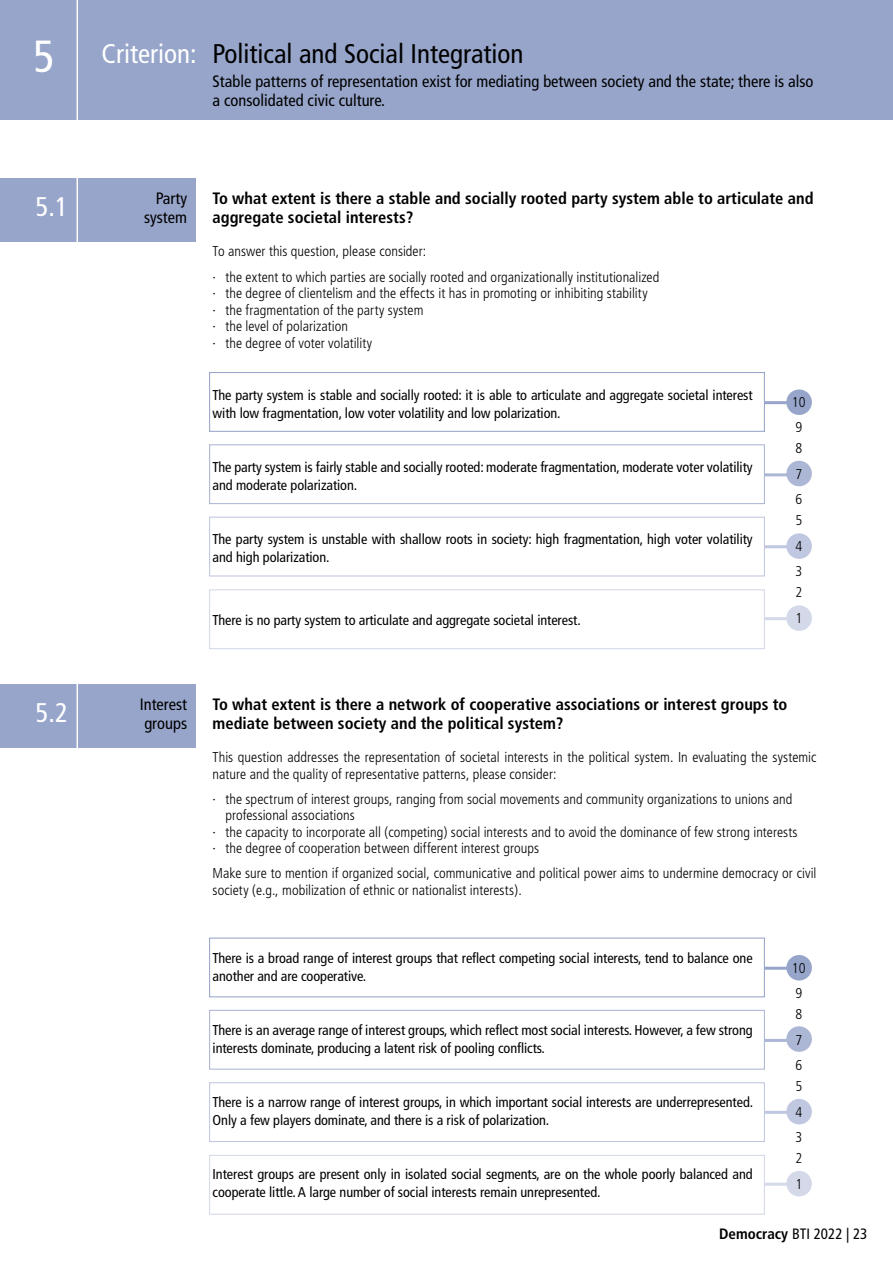
<style>
.page{position:relative;width:893px;height:1263px;background:#fff}
.page>*{position:absolute;margin:0;border:0;box-sizing:border-box;transform-origin:0 0}
.t1{font:condensed 45px "Frutiger";color:#fff}
.t2{font:condensed 27px "Frutiger";color:#000}
.t3{font:condensed 27px "Frutiger";color:#fff}
.t4{font:700 condensed 16.5px/19.5px "Frutiger";color:#000}
.t5{font:condensed 16.5px/19.5px "Frutiger";color:#000}
.t6{font:condensed 15px "Frutiger";color:#000}
.t7{font:condensed 14.25px/18px "Frutiger";letter-spacing:-.005em;color:#000}
.t8{font:300 condensed 14.25px/25.5px "Frutiger";letter-spacing:.005em;color:#000}
.s1{font-weight:700}
</style>
<div class="page">
<div style="left:0;top:0;width:893px;height:119px;background:#97a5ca"></div>
<div style="left:0;top:179px;width:196px;height:63px;background:#97a5ca"></div>
<div style="left:209px;top:372px;width:556px;height:60px;border:1px solid #97a5ca"></div>
<div style="left:209px;top:589px;width:556px;height:60px;border:1px solid #d4d9ea"></div>
<div style="left:209px;top:517px;width:556px;height:59px;border:1px solid #c0c7e0"></div>
<div style="left:209px;top:444px;width:556px;height:60px;border:1px solid #acb6d5"></div>
<hr style="left:765px;top:401px;width:31px;height:3px;background:#97a5ca">
<hr style="left:765px;top:617px;width:31px;height:3px;background:#d4d9ea">
<hr style="left:765px;top:545px;width:31px;height:3px;background:#c0c7e0">
<hr style="left:765px;top:473px;width:31px;height:3px;background:#acb6d5">
<div style="left:786px;top:461px;width:26px;height:25px;background:#acb6d5;border-radius:50%"></div>
<div style="left:786px;top:533px;width:26px;height:26px;background:#c0c7e0;border-radius:50%"></div>
<div style="left:786px;top:605px;width:26px;height:26px;background:#d4d9ea;border-radius:50%"></div>
<div style="left:786px;top:389px;width:26px;height:26px;background:#97a5ca;border-radius:50%"></div>
<div style="left:0;top:684px;width:196px;height:64px;background:#97a5ca"></div>
<div style="left:209px;top:937px;width:556px;height:60px;border:1px solid #97a5ca"></div>
<div style="left:209px;top:1155px;width:556px;height:60px;border:1px solid #d4d9ea"></div>
<div style="left:209px;top:1082px;width:556px;height:60px;border:1px solid #c0c7e0"></div>
<div style="left:209px;top:1010px;width:556px;height:60px;border:1px solid #acb6d5"></div>
<hr style="left:765px;top:967px;width:31px;height:3px;background:#97a5ca">
<hr style="left:765px;top:1183px;width:31px;height:3px;background:#d4d9ea">
<hr style="left:765px;top:1111px;width:31px;height:3px;background:#c0c7e0">
<hr style="left:765px;top:1039px;width:31px;height:3px;background:#acb6d5">
<div style="left:786px;top:1026px;width:26px;height:26px;background:#acb6d5;border-radius:50%"></div>
<div style="left:786px;top:1099px;width:26px;height:25px;background:#c0c7e0;border-radius:50%"></div>
<div style="left:786px;top:1171px;width:26px;height:25px;background:#d4d9ea;border-radius:50%"></div>
<div style="left:786px;top:955px;width:26px;height:25px;background:#97a5ca;border-radius:50%"></div>
<hr style="left:77px;top:0;width:1px;height:1184px;background:#fff">
<h1 class="t1" style="left:33px;top:30px;width:23px">5</h1>
<h2 class="t3" style="left:102px;top:38px;width:96px">Criterion:</h2>
<h2 class="t2" style="left:213px;top:38px;width:312px">Political and Social Integration</h2>
<p class="t5" style="left:213px;top:71px;width:602px">Stable patterns of representation exist for mediating between society and the state; there is also a consolidated civic culture.</p>
<h2 class="t3" style="left:36px;top:191px;width:34px">5.1</h2>
<p class="t5" style="left:144px;top:189px;width:45px;text-align:right">Party system</p>
<p class="t4" style="left:213px;top:189px;width:602px">To what extent is there a stable and socially rooted party system able to articulate and aggregate societal interests?</p>
<p class="t8" style="left:213px;top:239px;width:448px;line-height:25px">To answer this question, please consider:<br>· the extent to which parties are socially rooted and organizationally institutionalized</p>
<p class="t8" style="left:213px;top:285px;width:437px;line-height:16.5px">· the degree of clientelism and the effects it has in promoting or inhibiting stability · the fragmentation of the party system<br>· the level of polarization<br>· the degree of voter volatility</p>
<p class="t7" style="left:213px;top:386px;width:542px">The party system is stable and socially rooted: it is able to articulate and aggregate societal interest with low fragmentation, low voter volatility and low polarization.</p>
<p class="t7" style="left:213px;top:458px;width:542px">The party system is fairly stable and socially rooted: moderate fragmentation, moderate voter volatility and moderate polarization.</p>
<p class="t8" style="left:792px;top:389px;width:15px">10<br>9</p>
<p class="t8" style="left:795px;top:436px;width:8px;text-align:justify">8<br>7<br>6</p>
<p class="t8" style="left:795px;top:508px;width:8px;text-align:justify">5<br>4<br>3</p>
<p class="t8" style="left:795px;top:580px;width:8px">2<br>1</p>
<p class="t7" style="left:213px;top:530px;width:542px">The party system is unstable with shallow roots in society: high fragmentation, high voter volatility and high polarization.</p>
<p class="t7" style="left:213px;top:611px;width:370px">There is no party system to articulate and aggregate societal interest.</p>
<h2 class="t3" style="left:36px;top:697px;width:34px">5.2</h2>
<p class="t5" style="left:140px;top:694px;width:49px">Interest groups</p>
<p class="t4" style="left:213px;top:694px;width:576px">To what extent is there a network of cooperative associations or interest groups to mediate between society and the political system?</p>
<p class="t8" style="left:213px;top:749px;width:605px;line-height:16.5px">This question addresses the representation of societal interests in the political system. In evaluating the systemic nature and the quality of representative patterns, please consider:</p>
<p class="t8" style="left:213px;top:786px;width:581px">· the spectrum of interest groups, ranging from social movements and community organizations to unions and</p>
<p class="t8" style="left:225px;top:803px;width:131px">professional associations</p>
<p class="t8" style="left:213px;top:819px;width:586px">· the capacity to incorporate all (competing) social interests and to avoid the dominance of few strong interests</p>
<p class="t8" style="left:213px;top:836px;width:328px">· the degree of cooperation between different interest groups</p>
<p class="t8" style="left:213px;top:865px;width:605px;line-height:16.5px">Make sure to mention if organized social, communicative and political power aims to undermine democracy or civil society (e.g., mobilization of ethnic or nationalist interests).</p>
<p class="t7" style="left:213px;top:949px;width:542px">There is a broad range of interest groups that reflect competing social interests, tend to balance one another and are cooperative.</p>
<p class="t7" style="left:213px;top:1021px;width:542px">There is an average range of interest groups, which reflect most social interests. However, a few strong interests dominate, producing a latent risk of pooling conflicts.</p>
<p class="t7" style="left:213px;top:1093px;width:542px">There is a narrow range of interest groups, in which important social interests are underrepresented.<br>Only a few players dominate, and there is a risk of polarization.</p>
<p class="t7" style="left:213px;top:1165px;width:542px">Interest groups are present only in isolated social segments, are on the whole poorly balanced and cooperate little. A large number of social interests remain unrepresented.</p>
<p class="t8" style="left:792px;top:955px;width:15px">10<br>9</p>
<p class="t8" style="left:795px;top:1001px;width:8px;text-align:justify">8<br>7<br>6</p>
<p class="t8" style="left:795px;top:1073px;width:8px;text-align:justify">5<br>4<br>3</p>
<p class="t8" style="left:795px;top:1145px;width:8px">2<br>1</p>
<p class="t6" style="left:719px;top:1225px;width:150px"><span class="s1">Democracy</span> BTI 2022 | 23</p>
</div>
